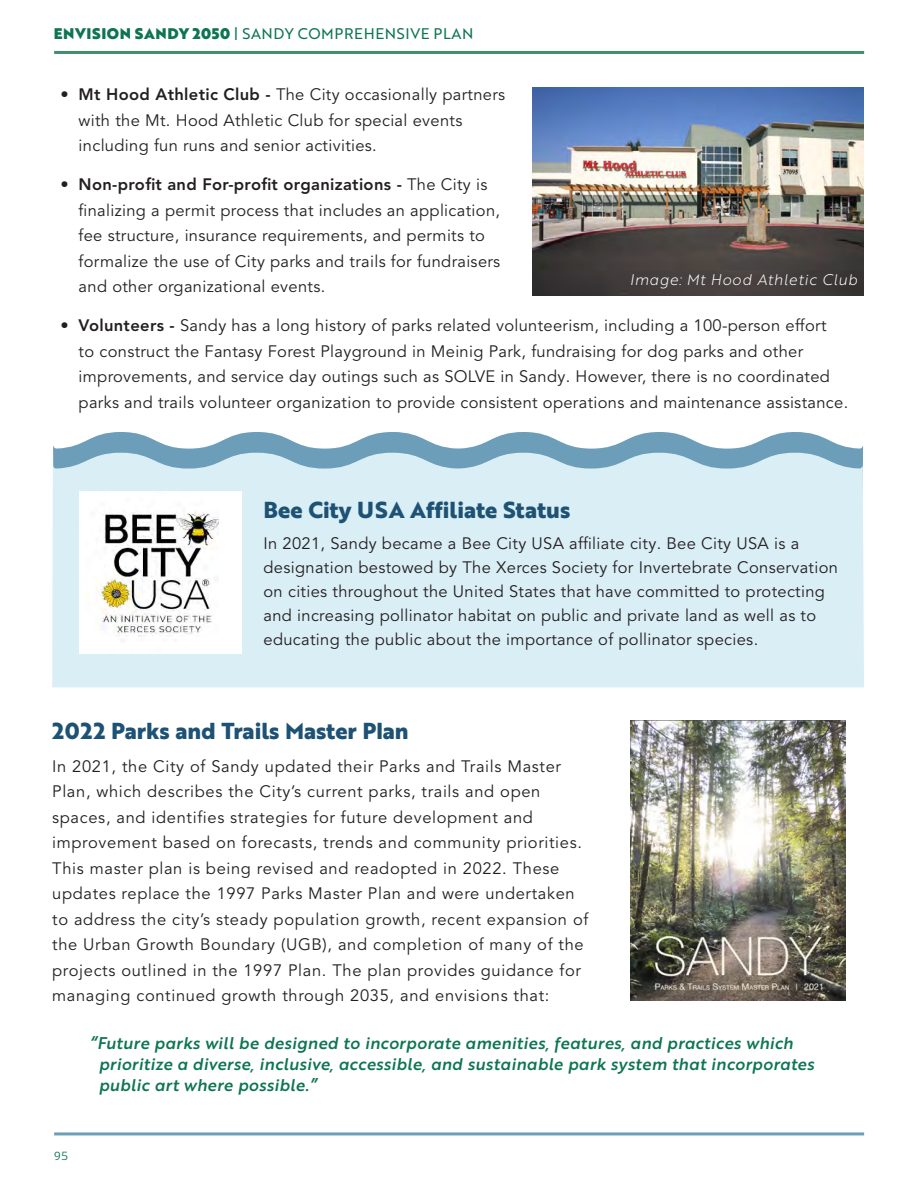
<style>
.page{position:relative;width:918px;height:1188px;background:#fff}
.page>*{position:absolute;margin:0;border:0;box-sizing:border-box;transform-origin:0 0}
.t1{font:700 22.5px "Brother 1816 Extra";color:#1e5275}
.Body{font:16.5px/25.5px "Avenir LT Pro";letter-spacing:.02em;color:#231f20}
.Body-2{font:16.5px/25.5px "Avenir LT Pro";letter-spacing:.04em;color:#231f20}
.t2{font:16.5px/21px "Brother 1816 Medium Italic";letter-spacing:.02em;color:#0d7552}
.t3{font:15px "Brother 1816 Regular";letter-spacing:.04em;color:#0d7552}
.t4{font:15px "Brother 1816 Light Italic";letter-spacing:.04em;color:#fff}
.t5{font:12px "Syabil";color:#0d7552}
.s1{font-family:"Brother 1816 Black"}
.s2{font-weight:800}
</style>
<div class="page">
<hr style="left:54px;top:51px;width:810px;height:3px;background:#448c6e">
<hr style="left:54px;top:1132px;width:810px;height:3px;background:#6c9db9">
<svg style="left:53px;top:432px;width:810px;height:21px;fill:#6c9db9"></svg>
<div style="left:52px;top:453px;width:812px;height:234px;background:#daeef5"></div>
<img style="left:533px;top:88px;width:331px;height:208px">
<img style="left:80px;top:492px;width:162px;height:162px">
<img style="left:630px;top:720px;width:216px;height:280px">
<p class="t3" style="left:54px;top:23px;width:421px"><span class="s1">ENVISION SANDY 2050</span> | SANDY COMPREHENSIVE PLAN</p>
<p class="Body" style="left:79px;top:82px;width:428px;text-indent:-18px"><span class="s2">• Mt Hood Athletic Club -</span> The City occasionally partners with the Mt. Hood Athletic Club for special events including fun runs and senior activities.</p>
<p class="Body" style="left:79px;top:172px;width:423px;text-indent:-18px"><span class="s2">• Non-profit and For-profit organizations -</span> The City is finalizing a permit process that includes an application, fee structure, insurance requirements, and permits to formalize the use of City parks and trails for fundraisers and other organizational events.</p>
<p class="Body" style="left:79px;top:313px;width:771px;text-indent:-18px"><span class="s2">• Volunteers -</span> Sandy has a long history of parks related volunteerism, including a 100-person effort<br>to construct the Fantasy Forest Playground in Meinig Park, fundraising for dog parks and other improvements, and service day outings such as SOLVE in Sandy. However, there is no coordinated parks and trails volunteer organization to provide consistent operations and maintenance assistance.</p>
<p class="t4" style="left:630px;top:269px;width:229px">Image: Mt Hood Athletic Club</p>
<p class="t1" style="left:264px;top:493px;width:308px">Bee City USA Affiliate Status</p>
<p class="Body" style="left:264px;top:532px;width:576px;line-height:24px">In 2021, Sandy became a Bee City USA affiliate city. Bee City USA is a designation bestowed by The Xerces Society for Invertebrate Conservation on cities throughout the United States that have committed to protecting and increasing pollinator habitat on public and private land as well as to educating the public about the importance of pollinator species.</p>
<p class="t1" style="left:52px;top:714px;width:358px">2022 Parks and Trails Master Plan</p>
<p class="Body-2" style="left:52px;top:754px;width:538px">In 2021, the City of Sandy updated their Parks and Trails Master Plan, which describes the City’s current parks, trails and open spaces, and identifies strategies for future development and improvement based on forecasts, trends and community priorities.<br>This master plan is being revised and readopted in 2022. These updates replace the 1997 Parks Master Plan and were undertaken to address the city’s steady population growth, recent expansion of the Urban Growth Boundary (UGB), and completion of many of the projects outlined in the 1997 Plan. The plan provides guidance for managing continued growth through 2035, and envisions that:</p>
<p class="t2" style="left:99px;top:1032px;width:717px;text-indent:-9px">“Future parks will be designed to incorporate amenities, features, and practices which prioritize a diverse, inclusive, accessible, and sustainable park system that incorporates public art where possible.”</p>
<p class="t5" style="left:54px;top:1149px;width:15px">95</p>
</div>
